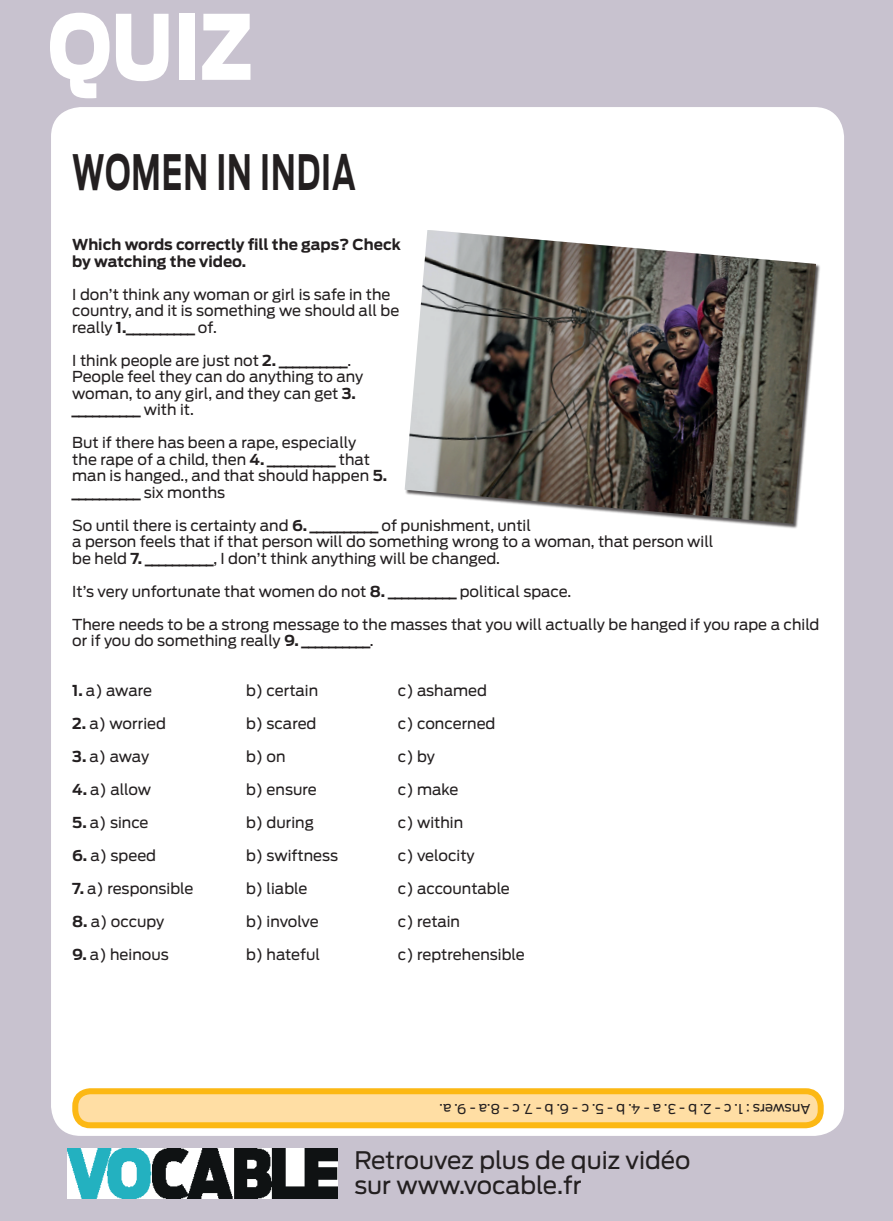
<style>
.page{position:relative;width:893px;height:1221px;background:#fff}
.page>*{position:absolute;margin:0;border:0;box-sizing:border-box;transform-origin:0 0}
.t1{font:900 89.1px "Antenna";color:#fff;scale:.83 1}
.t2{font:700 48.45px "Antenna";letter-spacing:.03em;color:#231f20;scale:.62 1}
.t3{font:24px/25.5px "Antenna";color:#231f20}
.t4{font:15px/16.5px "Antenna";color:#231f20}
.t5{font:700 15px/16.5px "Antenna";color:#231f20}
.t6{font:13.5px "Antenna";letter-spacing:-.005em;color:#231f20}
.s1{font-weight:700}
</style>
<div class="page">
<div style="left:0;top:0;width:893px;height:1220px;background:#c8c2cf"></div>
<div style="left:51px;top:107px;width:793px;height:1028px;background:#fff;border-radius:30px"></div>
<img style="left:67px;top:1148px;width:270px;height:50px">
<div style="left:75px;top:1091px;width:746px;height:34px;background:#ffdea4;border-radius:15px"></div>
<div style="left:72px;top:1088px;width:752px;height:40px;border:6px solid #fcb814;border-radius:15px"></div>
<div style="left:405px;top:230px;width:415px;height:298px;background:#231f20;opacity:.75"></div>
<img style="left:405px;top:230px;width:411px;height:293px">
<h1 class="t1" style="left:48px;top:-6px;width:248px">QUIZ</h1>
<h2 class="t2" style="left:72px;top:143px;width:459px">WOMEN IN INDIA</h2>
<p class="t5" style="left:72px;top:236px;width:330px">Which words correctly fill the gaps? Check by watching the video.</p>
<p class="t4" style="left:72px;top:286px;width:329px">I don’t think any woman or girl is safe in the country, and it is something we should all be really <span class="s1">1.__________</span> of.</p>
<p class="t4" style="left:72px;top:352px;width:293px">I think people are just not <span class="s1">2. __________</span>.<br>People feel they can do anything to any woman, to any girl, and they can get <span class="s1">3. __________</span> with it.</p>
<p class="t4" style="left:72px;top:434px;width:316px">But if there has been a rape, especially<br>the rape of a child, then <span class="s1">4. __________</span> that man is hanged., and that should happen <span class="s1">5. __________</span> six months</p>
<p class="t4" style="left:72px;top:517px;width:643px">So until there is certainty and <span class="s1">6. __________</span> of punishment, until<br>a person feels that if that person will do something wrong to a woman, that person will be held <span class="s1">7. __________</span>, I don’t think anything will be changed.</p>
<p class="t4" style="left:72px;top:583px;width:501px">It’s very unfortunate that women do not <span class="s1">8. __________</span> political space.</p>
<p class="t4" style="left:72px;top:616px;width:749px">There needs to be a strong message to the masses that you will actually be hanged if you rape a child or if you do something really <span class="s1">9. __________</span>.</p>
<p class="t4" style="left:72px;top:682px;width:81px"><span class="s1">1.</span> a) aware</p>
<p class="t4" style="left:246px;top:682px;width:73px">b) certain</p>
<p class="t4" style="left:398px;top:682px;width:91px">c) ashamed</p>
<p class="t4" style="left:72px;top:715px;width:95px"><span class="s1">2.</span> a) worried</p>
<p class="t4" style="left:246px;top:715px;width:72px">b) scared</p>
<p class="t4" style="left:398px;top:715px;width:99px">c) concerned</p>
<p class="t4" style="left:72px;top:748px;width:78px"><span class="s1">3.</span> a) away</p>
<p class="t4" style="left:246px;top:748px;width:41px">b) on</p>
<p class="t4" style="left:398px;top:748px;width:39px">c) by</p>
<p class="t4" style="left:72px;top:781px;width:80px"><span class="s1">4.</span> a) allow</p>
<p class="t4" style="left:246px;top:781px;width:72px">b) ensure</p>
<p class="t4" style="left:398px;top:781px;width:62px">c) make</p>
<p class="t4" style="left:72px;top:814px;width:78px"><span class="s1">5.</span> a) since</p>
<p class="t4" style="left:246px;top:814px;width:69px">b) during</p>
<p class="t4" style="left:398px;top:814px;width:67px">c) within</p>
<p class="t4" style="left:72px;top:847px;width:85px"><span class="s1">6.</span> a) speed</p>
<p class="t4" style="left:246px;top:847px;width:93px">b) swiftness</p>
<p class="t4" style="left:398px;top:847px;width:78px">c) velocity</p>
<p class="t4" style="left:72px;top:880px;width:123px"><span class="s1">7.</span> a) responsible</p>
<p class="t4" style="left:246px;top:880px;width:63px">b) liable</p>
<p class="t4" style="left:398px;top:880px;width:114px">c) accountable</p>
<p class="t4" style="left:72px;top:913px;width:93px"><span class="s1">8.</span> a) occupy</p>
<p class="t4" style="left:246px;top:913px;width:74px">b) involve</p>
<p class="t4" style="left:398px;top:913px;width:64px">c) retain</p>
<p class="t4" style="left:72px;top:946px;width:98px"><span class="s1">9.</span> a) heinous</p>
<p class="t4" style="left:246px;top:946px;width:75px">b) hateful</p>
<p class="t4" style="left:398px;top:946px;width:128px">c) reptrehensible</p>
<p class="t6" style="left:810px;top:1116px;width:372px;rotate:-180deg">Answers : 1. c - 2. b - 3. a - 4. b - 5. c - 6. b - 7. c - 8.a - 9. a.</p>
<h3 class="t3" style="left:354px;top:1147px;width:338px">Retrouvez plus de quiz vidéo sur www.vocable.fr</h3>
</div>
